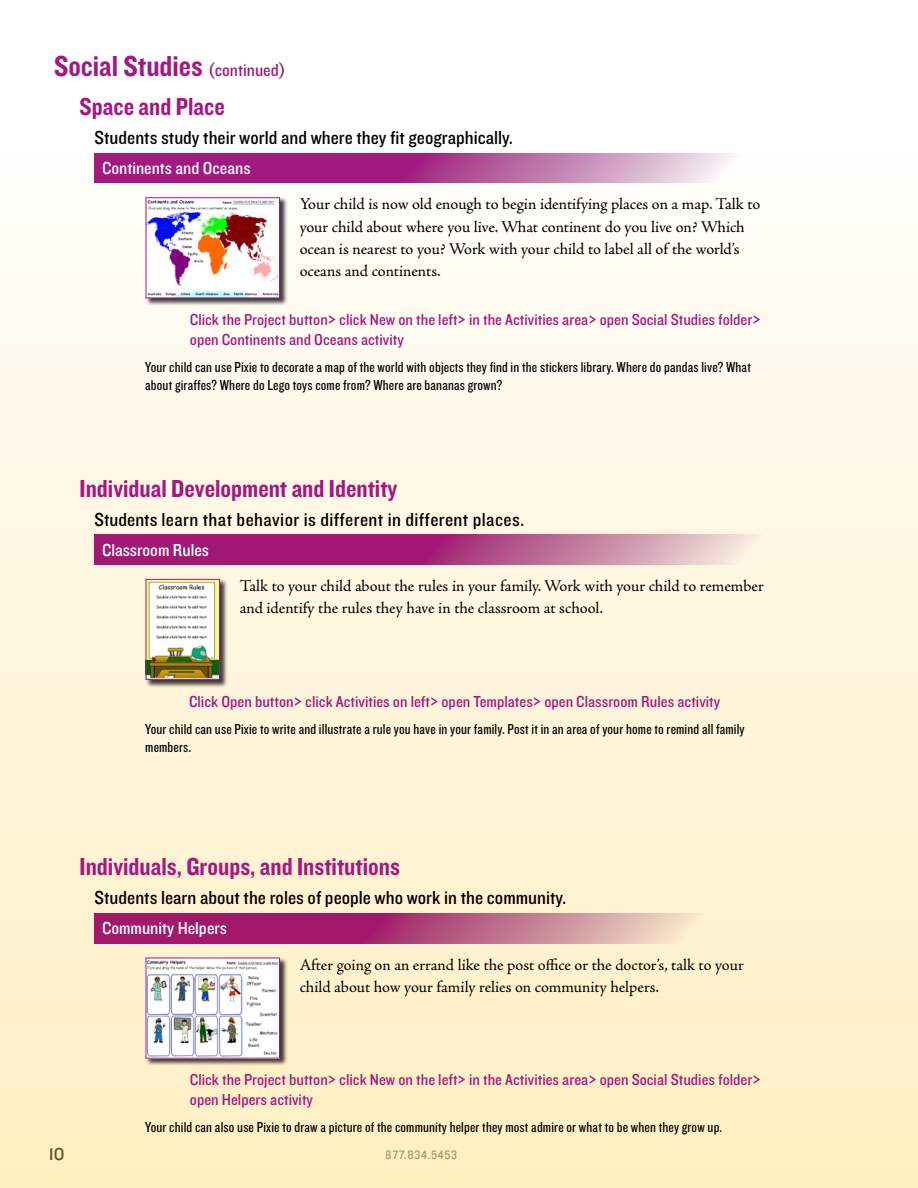
<style>
.page{position:relative;width:918px;height:1188px;background:#fff}
.page>*{position:absolute;margin:0;border:0;box-sizing:border-box;transform-origin:0 0}
.t1{font:30px "Knockout HTF50 Welterweight";color:#a21984}
.t2{font:25.5px "Knockout HTF50 Welterweight";color:#a21984}
.t3{font:19.5px "Knockout HTF30 Junior Welterwt";color:#000}
.t4{font:19.5px "Knockout HTF30 Junior Welterwt";letter-spacing:.02em;color:#000}
.t5{font:18px "Knockout HTF30 Junior Welterwt";color:#fff}
.t6{font:18px "Knockout HTF31 Junior Middlewt";color:#5f522c}
.t7{font:16.5px/22.2px "Adobe Jenson Pro";letter-spacing:-.005em;color:#000}
.t8{font:16.5px/19.8px "Knockout HTF30 Junior Welterwt";color:#a21984}
.t9{font:15px/18px "Knockout HTF29 Junior Liteweight";letter-spacing:.01em;color:#000}
.t10{font:12.75px "Knockout HTF30 Junior Welterwt";letter-spacing:.06em;color:#aa9f82}
.s1{font-family:"Knockout HTF30 Junior Welterwt";font-size:18px}
</style>
<div class="page">
<div style="left:0;top:0;width:918px;height:1188px;background:linear-gradient(to bottom,#fff,#ffeec1)"></div>
<div style="left:145px;top:197px;width:142px;height:109px;background:#000;opacity:.75"></div>
<img style="left:148px;top:199px;width:130px;height:97px">
<div style="left:146px;top:197px;width:134px;height:101px;border:1px solid #a21984"></div>
<svg style="left:95px;top:153px;width:679px;height:30px;background:#ba5da2"></svg>
<div style="left:145px;top:579px;width:82px;height:109px;background:#000;opacity:.75"></div>
<img style="left:148px;top:581px;width:70px;height:96px">
<div style="left:146px;top:579px;width:74px;height:101px;border:1px solid #a21984"></div>
<svg style="left:95px;top:535px;width:679px;height:29px;background:#b7538f"></svg>
<div style="left:145px;top:957px;width:142px;height:109px;background:#000;opacity:.75"></div>
<img style="left:148px;top:960px;width:130px;height:97px">
<svg style="left:95px;top:914px;width:679px;height:29px;background:#bf658b"></svg>
<h1 class="t1" style="left:54px;top:51px;width:233px">Social Studies <span class="s1">(continued)</span></h1>
<h2 class="t2" style="left:80px;top:93px;width:147px">Space and Place</h2>
<p class="t3" style="left:95px;top:127px;width:420px">Students study their world and where they fit geographically.</p>
<p class="t5" style="left:102px;top:159px;width:150px">Continents and Oceans</p>
<p class="t7" style="left:300px;top:193px;width:462px">Your child is now old enough to begin identifying places on a map. Talk to your child about where you live. What continent do you live on? Which ocean is nearest to you? Work with your child to label all of the world’s oceans and continents.</p>
<p class="t8" style="left:190px;top:310px;width:572px">Click the Project button&gt; click New on the left&gt; in the Activities area&gt; open Social Studies folder&gt; open Continents and Oceans activity</p>
<p class="t9" style="left:145px;top:359px;width:607px">Your child can use Pixie to decorate a map of the world with objects they find in the stickers library. Where do pandas live? What about giraffes? Where do Lego toys come from? Where are bananas grown?</p>
<h2 class="t2" style="left:80px;top:475px;width:319px">Individual Development and Identity</h2>
<p class="t4" style="left:95px;top:509px;width:431px">Students learn that behavior is different in different places.</p>
<p class="t5" style="left:102px;top:540px;width:108px">Classroom Rules</p>
<p class="t7" style="left:240px;top:575px;width:526px">Talk to your child about the rules in your family. Work with your child to remember and identify the rules they have in the classroom at school.</p>
<p class="t8" style="left:189px;top:693px;width:533px">Click Open button&gt; click Activities on left&gt; open Templates&gt; open Classroom Rules activity</p>
<p class="t9" style="left:145px;top:721px;width:601px">Your child can use Pixie to write and illustrate a rule you have in your family. Post it in an area of your home to remind all family members.</p>
<h2 class="t2" style="left:80px;top:854px;width:322px">Individuals, Groups, and Institutions</h2>
<p class="t3" style="left:95px;top:888px;width:473px">Students learn about the roles of people who work in the community.</p>
<p class="t5" style="left:102px;top:919px;width:126px">Community Helpers</p>
<p class="t7" style="left:300px;top:954px;width:446px">After going on an errand like the post office or the doctor’s, talk to your child about how your family relies on community helpers.</p>
<p class="t8" style="left:190px;top:1071px;width:572px">Click the Project button&gt; click New on the left&gt; in the Activities area&gt; open Social Studies folder&gt; open Helpers activity</p>
<p class="t9" style="left:145px;top:1119px;width:579px">Your child can also use Pixie to draw a picture of the community helper they most admire or what to be when they grow up.</p>
<p class="t6" style="left:49px;top:1144px;width:17px">10</p>
<p class="t10" style="left:386px;top:1148px;width:73px">877.834.5453</p>
</div>
